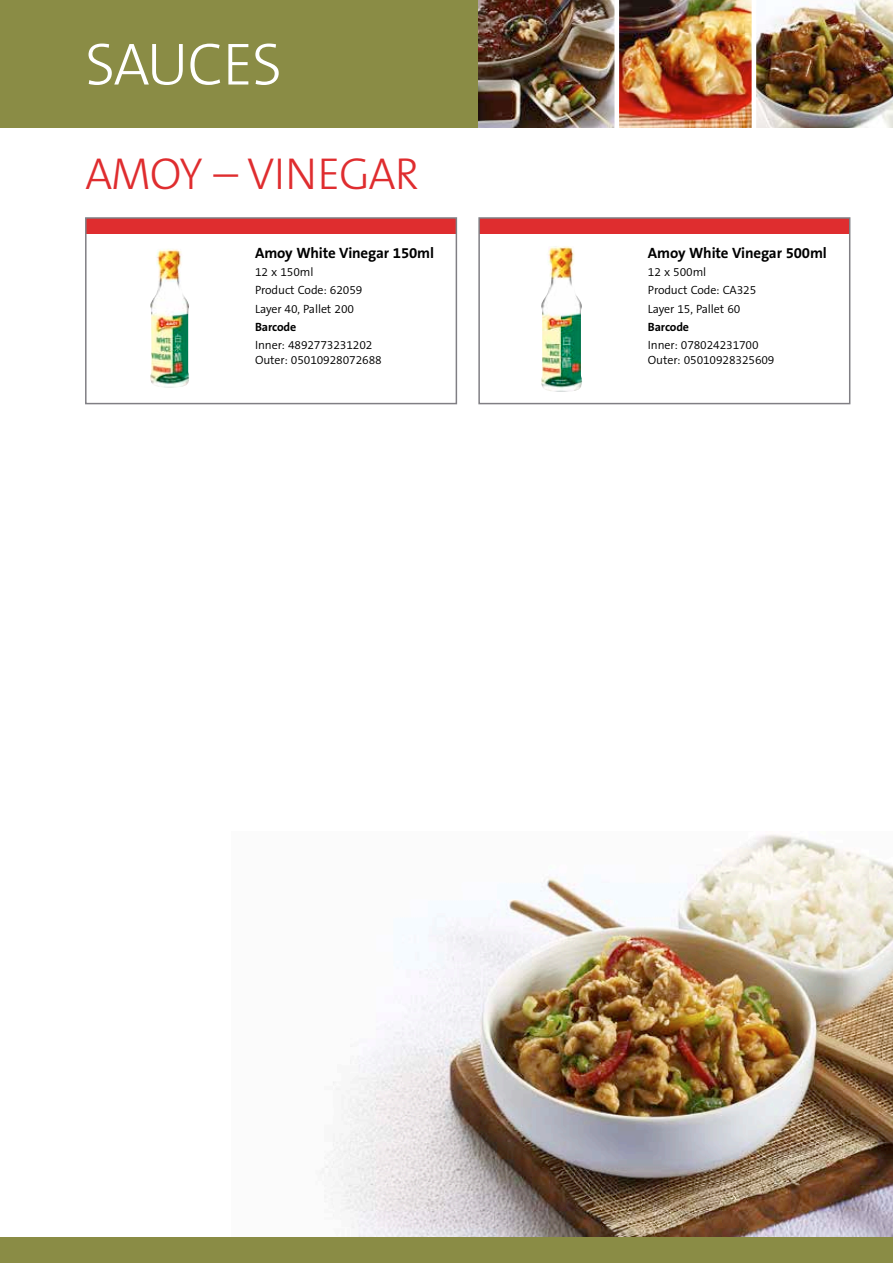
<style>
.page{position:relative;width:893px;height:1263px;background:#fff}
.page>*{position:absolute;margin:0;border:0;box-sizing:border-box;transform-origin:0 0}
.t1{font:300 60px "The Sans B3";letter-spacing:-.02em;color:#fff}
.t2{font:300 45px "The Sans B3";letter-spacing:-.02em;color:#df2d2f}
.t3{font:700 15px "The Sans B7";letter-spacing:-.01em;color:#000}
.t4{font:300 12px/18.1px "The Sans B4";letter-spacing:-.01em;color:#000}
.t5{font:700 12px "The Sans B7";letter-spacing:-.01em;color:#000}
</style>
<div class="page">
<div style="left:0;top:0;width:483px;height:128px;background:#8a8c45"></div>
<img style="left:478px;top:0;width:415px;height:128px">
<div style="left:614px;top:0;width:5px;height:132px;background:#fff"></div>
<hr style="left:752px;top:0;width:4px;height:132px;background:#fff">
<img style="left:320px;top:834px;width:573px;height:403px">
<div style="left:0;top:1237px;width:893px;height:26px;background:#8a8c45"></div>
<div style="left:86px;top:218px;width:370px;height:15px;background:#df2d2f"></div>
<div style="left:479px;top:218px;width:371px;height:15px;background:#df2d2f"></div>
<div style="left:85px;top:217px;width:372px;height:187px;border:2px solid #807f84"></div>
<div style="left:478px;top:217px;width:372px;height:187px;border:2px solid #807f84"></div>
<img style="left:150px;top:249px;width:39px;height:139px">
<img style="left:541px;top:246px;width:41px;height:146px">
<h1 class="t1" style="left:85px;top:33px;width:199px">SAUCES</h1>
<h2 class="t2" style="left:85px;top:151px;width:336px">AMOY – VINEGAR</h2>
<p class="t3" style="left:255px;top:245px;width:180px">Amoy White Vinegar 150ml</p>
<p class="t4" style="left:255px;top:264px;width:109px">12 x 150ml<br>Product Code: 62059<br>Layer 40, Pallet 200</p>
<p class="t5" style="left:255px;top:320px;width:43px">Barcode</p>
<p class="t4" style="left:255px;top:338px;width:128px;line-height:15px">Inner: 4892773231202<br>Outer: 05010928072688</p>
<p class="t3" style="left:648px;top:245px;width:180px">Amoy White Vinegar 500ml</p>
<p class="t4" style="left:648px;top:264px;width:110px">12 x 500ml<br>Product Code: CA325<br>Layer 15, Pallet 60</p>
<p class="t5" style="left:648px;top:320px;width:43px">Barcode</p>
<p class="t4" style="left:648px;top:338px;width:128px;line-height:15px">Inner: 078024231700<br>Outer: 05010928325609</p>
</div>
